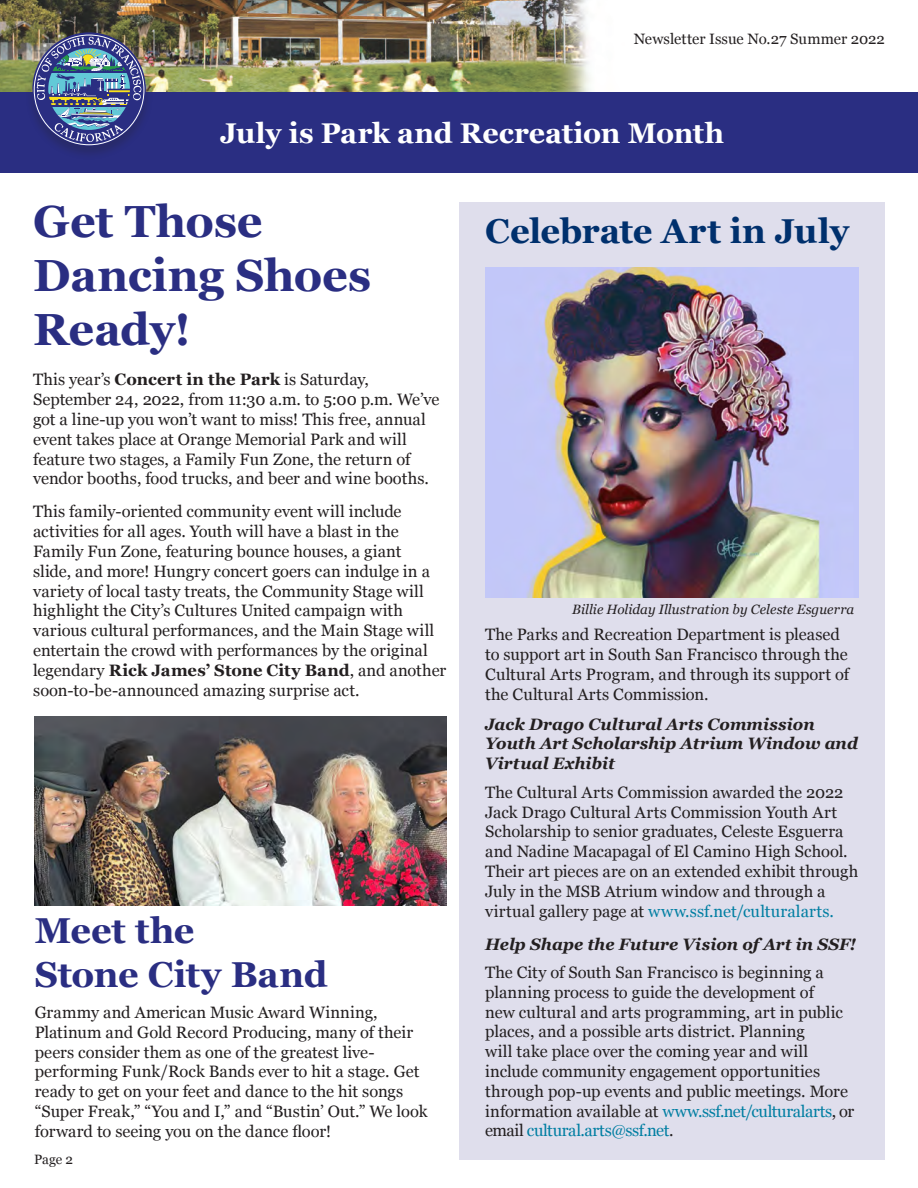
<style>
.page{position:relative;width:918px;height:1188px;background:#fff}
.page>*{position:absolute;margin:0;border:0;box-sizing:border-box;transform-origin:0 0}
.Page_titles{font:700 45px/54px "Georgia";letter-spacing:-.005em;color:#2a2e82}
.Page_titles-2{font:700 36px "Georgia";letter-spacing:-.01em;color:#2a2e82}
.Page_titles-3{font:700 34.5px "Georgia";letter-spacing:-.005em;color:#00306d}
.bold_text_head{font:700 28.5px "Georgia";letter-spacing:-.005em;color:#fff}
.Page_titles-4{font:16.5px/19.8px "Georgia";color:#231f20}
.Page_titles-5{font:italic 700 16.5px/19.8px "Georgia";color:#231f20}
.t1{font:15px "Georgia";letter-spacing:-.005em;color:#231f20}
.Page_titles-6{font:italic 13.5px "Georgia";letter-spacing:.005em;color:#231f20}
.t2{font:13.5px "Georgia";color:#231f20}
.s1{font-weight:700}
.s2{color:#007ea2}
</style>
<div class="page">
<img style="left:0;top:0;width:590px;height:92px">
<div style="left:0;top:92px;width:918px;height:81px;background:#2a2e82"></div>
<div style="left:25px;top:32px;width:128px;height:128px;background:#231f20;opacity:.25"></div>
<img style="left:32px;top:32px;width:114px;height:114px">
<div style="left:459px;top:202px;width:426px;height:958px;background:#dfdeec"></div>
<img style="left:35px;top:716px;width:411px;height:189px">
<img style="left:485px;top:267px;width:374px;height:331px">
<p class="t1" style="left:634px;top:28px;width:253px">Newsletter Issue No.27 Summer 2022</p>
<p class="bold_text_head" style="left:220px;top:111px;width:506px">July is Park and Recreation Month</p>
<p class="Page_titles" style="left:33px;top:192px;width:340px">Get Those<br>Dancing Shoes<br>Ready!</p>
<p class="Page_titles-4" style="left:33px;top:369px;width:408px">This year’s <span class="s1">Concert in the Park</span> is Saturday, September 24, 2022, from 11:30 a.m. to 5:00 p.m. We’ve got a line-up you won’t want to miss! This free, annual event takes place at Orange Memorial Park and will feature two stages, a Family Fun Zone, the return of vendor booths, food trucks, and beer and wine booths.</p>
<p class="Page_titles-4" style="left:33px;top:501px;width:415px">This family-oriented community event will include activities for all ages. Youth will have a blast in the Family Fun Zone, featuring bounce houses, a giant<br>slide, and more! Hungry concert goers can indulge in a variety of local tasty treats, the Community Stage will highlight the City’s Cultures United campaign with various cultural performances, and the Main Stage will entertain the crowd with performances by the original legendary <span class="s1">Rick James’ Stone City Band</span>, and another soon-to-be-announced amazing surprise act.</p>
<p class="Page_titles-2" style="left:35px;top:904px;width:161px">Meet the</p>
<p class="Page_titles-2" style="left:35px;top:947px;width:294px">Stone City Band</p>
<p class="Page_titles-4" style="left:35px;top:1002px;width:394px">Grammy and American Music Award Winning, Platinum and Gold Record Producing, many of their peers consider them as one of the greatest live&shy;performing Funk/Rock Bands ever to hit a stage. Get ready to get on your feet and dance to the hit songs “Super Freak,” “You and I,” and “Bustin’ Out.” We look forward to seeing you on the dance floor!</p>
<p class="t2" style="left:34px;top:1150px;width:41px">Page 2</p>
<p class="Page_titles-3" style="left:485px;top:205px;width:365px">Celebrate Art in July</p>
<p class="Page_titles-6" style="left:572px;top:599px;width:284px">Billie Holiday Illustration by Celeste Esguerra</p>
<p class="Page_titles-4" style="left:485px;top:624px;width:366px">The Parks and Recreation Department is pleased to support art in South San Francisco through the Cultural Arts Program, and through its support of the Cultural Arts Commission.</p>
<p class="Page_titles-5" style="left:485px;top:713px;width:374px">Jack Drago Cultural Arts Commission<br>Youth Art Scholarship Atrium Window and<br>Virtual Exhibit</p>
<p class="Page_titles-4" style="left:485px;top:782px;width:375px">The Cultural Arts Commission awarded the 2022<br>Jack Drago Cultural Arts Commission Youth Art Scholarship to senior graduates, Celeste Esguerra and Nadine Macapagal of El Camino High School.<br>Their art pieces are on an extended exhibit through July in the MSB Atrium window and through a virtual gallery page at <span class="s2">www.ssf.net/culturalarts.</span></p>
<p class="Page_titles-5" style="left:485px;top:933px;width:372px">Help Shape the Future Vision of Art in SSF!</p>
<p class="Page_titles-4" style="left:485px;top:962px;width:371px">The City of South San Francisco is beginning a planning process to guide the development of<br>new cultural and arts programming, art in public places, and a possible arts district. Planning<br>will take place over the coming year and will include community engagement opportunities through pop-up events and public meetings. More information available at <span class="s2">www.ssf.net/culturalarts</span>, or email <span class="s2">cultural.arts@ssf.net</span>.</p>
</div>
